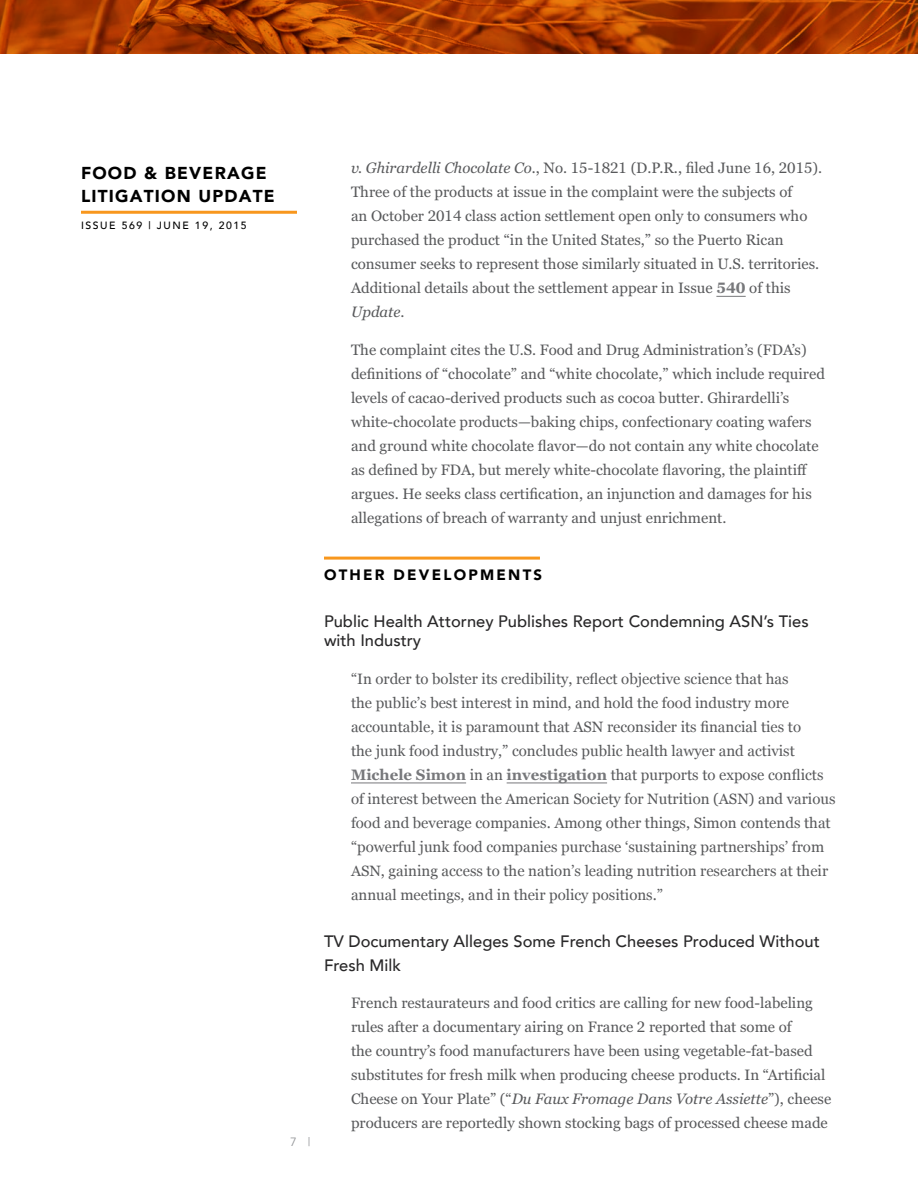
<style>
.page{position:relative;width:918px;height:1188px;background:#fff}
.page>*{position:absolute;margin:0;border:0;box-sizing:border-box;transform-origin:0 0}
.t1{font:900 17.25px/22.5px "Avenir";letter-spacing:.07em;color:#000}
.t2{font:500 16.5px/19.8px "Avenir";color:#292829}
.t3{font:15px/24px "Georgia Pro";color:#58595b}
.t4{font:15px/24px "Georgia";color:#58595b}
.t5{font:900 15px "Avenir";letter-spacing:.15em;color:#000}
.t6{font:12px "Avenir";color:#939598}
.t7{font:500 10.5px "Avenir";letter-spacing:.15em;color:#000}
.s1{font-style:italic}
.s2{font-weight:700;color:#77787b}
.s3{font-family:"Georgia Pro";font-weight:700;color:#77787b}
</style>
<div class="page">
<hr style="left:81px;top:211px;width:216px;height:3px;background:#f8971d">
<svg style="left:0;top:0;width:918px;height:54px"></svg>
<hr style="left:716px;top:296px;width:30px;height:1px;background:#77787b">
<hr style="left:324px;top:557px;width:216px;height:3px;background:#f8971d">
<hr style="left:351px;top:783px;width:115px;height:1px;background:#77787b">
<hr style="left:507px;top:783px;width:100px;height:1px;background:#77787b">
<p class="t1" style="left:81px;top:162px;width:195px">FOOD &amp; BEVERAGE<br>LITIGATION UPDATE</p>
<p class="t7" style="left:81px;top:216px;width:167px">ISSUE 569 | JUNE 19, 2015</p>
<p class="t3" style="left:351px;top:157px;width:473px"><span class="s1">v. Ghirardelli Chocolate Co.</span>, No. 15-1821 (D.P.R., filed June 16, 2015).<br>Three of the products at issue in the complaint were the subjects of<br>an October 2014 class action settlement open only to consumers who purchased the product “in the United States,” so the Puerto Rican consumer seeks to represent those similarly situated in U.S. territories.<br>Additional details about the settlement appear in Issue <span class="s2">540</span> of this <span class="s1">Update</span>.</p>
<p class="t3" style="left:351px;top:338px;width:475px">The complaint cites the U.S. Food and Drug Administration’s (FDA’s) definitions of “chocolate” and “white chocolate,” which include required levels of cacao-derived products such as cocoa butter. Ghirardelli’s white-chocolate products—baking chips, confectionary coating wafers and ground white chocolate flavor—do not contain any white chocolate as defined by FDA, but merely white-chocolate flavoring, the plaintiff argues. He seeks class certification, an injunction and damages for his allegations of breach of warranty and unjust enrichment.</p>
<p class="t6" style="left:290px;top:1135px;width:22px">7 |</p>
<p class="t5" style="left:324px;top:562px;width:220px">OTHER DEVELOPMENTS</p>
<p class="t2" style="left:324px;top:610px;width:486px">Public Health Attorney Publishes Report Condemning ASN’s Ties with Industry</p>
<p class="t4" style="left:351px;top:667px;width:486px">“In order to bolster its credibility, reflect objective science that has<br>the public’s best interest in mind, and hold the food industry more accountable, it is paramount that ASN reconsider its financial ties to<br>the junk food industry,” concludes public health lawyer and activist <span class="s3">Michele Simon</span> in an <span class="s3">investigation</span> that purports to expose conflicts of interest between the American Society for Nutrition (ASN) and various food and beverage companies. Among other things, Simon contends that “powerful junk food companies purchase ‘sustaining partnerships’ from ASN, gaining access to the nation’s leading nutrition researchers at their annual meetings, and in their policy positions.”</p>
<p class="t2" style="left:324px;top:928px;width:497px;line-height:24px">TV Documentary Alleges Some French Cheeses Produced Without<br>Fresh Milk</p>
<p class="t3" style="left:351px;top:992px;width:482px">French restaurateurs and food critics are calling for new food-labeling rules after a documentary airing on France 2 reported that some of<br>the country’s food manufacturers have been using vegetable-fat-based substitutes for fresh milk when producing cheese products. In “Artificial Cheese on Your Plate” (“<span class="s1">Du Faux Fromage Dans Votre Assiette</span>”), cheese producers are reportedly shown stocking bags of processed cheese made</p>
</div>
